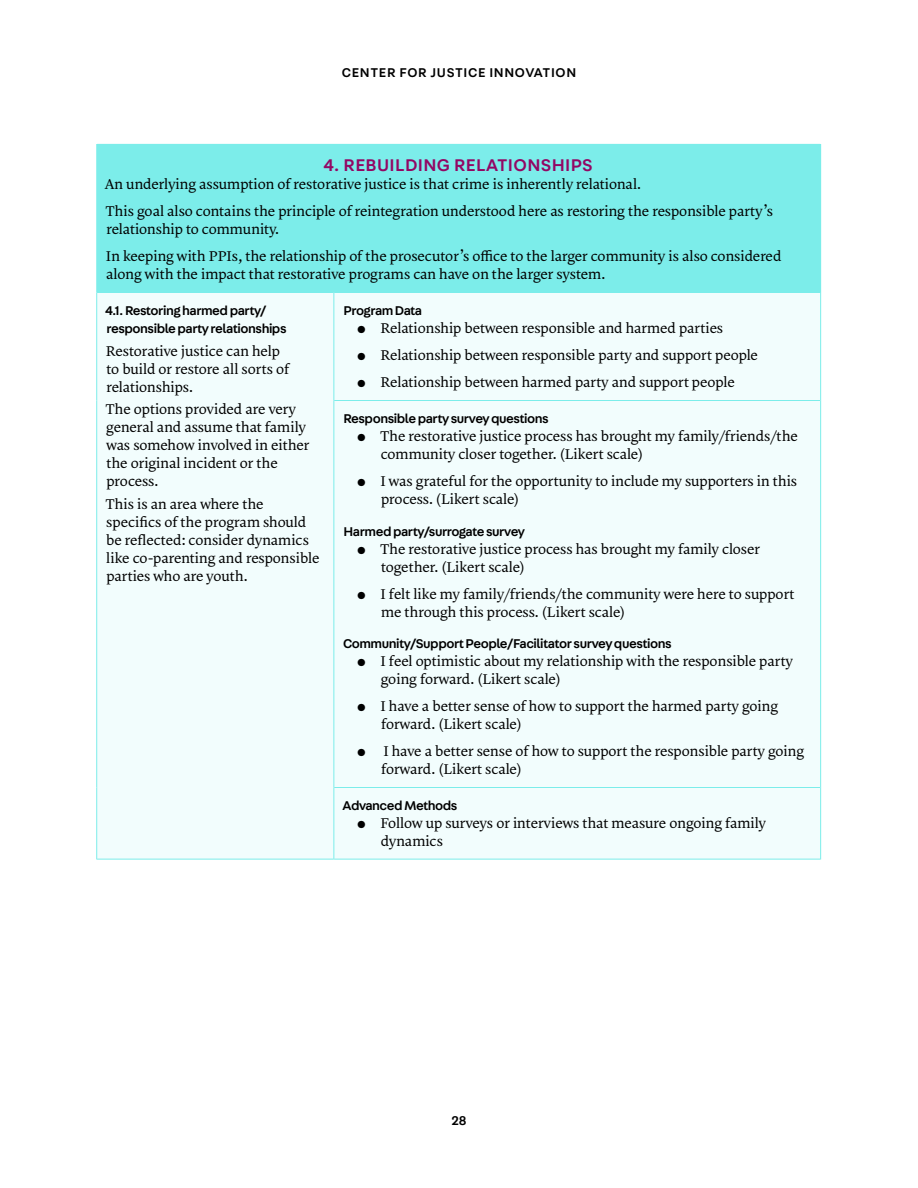
<style>
.page{position:relative;width:918px;height:1188px;background:#fff}
.page>*{position:absolute;margin:0;border:0;box-sizing:border-box;transform-origin:0 0}
.t1{font:500 18px "Fabriga";letter-spacing:.02em;color:#930764}
.t2{font:15px/18px "Lygia";letter-spacing:-.01em;color:#000}
.t3{font:500 13.5px/18px "Fabriga";letter-spacing:-.035em;color:#000}
.t4{font:500 13.5px "Fabriga";letter-spacing:.05em;color:#000}
.s1{font-family:"Fabriga"}
</style>
<div class="page">
<div style="left:97px;top:144px;width:724px;height:148px;background:#7cedea"></div>
<div style="left:97px;top:293px;width:723px;height:566px;background:#f2fdfd"></div>
<hr style="left:96px;top:144px;width:1px;height:148px;background:#7cedea">
<hr style="left:97px;top:292px;width:236px;height:1px;background:#7cedea">
<hr style="left:96px;top:292px;width:1px;height:108px;background:#7cedea">
<hr style="left:96px;top:400px;width:1px;height:388px;background:#7cedea">
<hr style="left:96px;top:788px;width:1px;height:72px;background:#7cedea">
<hr style="left:97px;top:859px;width:236px;height:1px;background:#7cedea">
<hr style="left:334px;top:292px;width:486px;height:1px;background:#7cedea">
<hr style="left:333px;top:292px;width:1px;height:108px;background:#7cedea">
<hr style="left:820px;top:292px;width:1px;height:108px;background:#7cedea">
<hr style="left:334px;top:400px;width:486px;height:1px;background:#7cedea">
<hr style="left:333px;top:400px;width:1px;height:388px;background:#7cedea">
<hr style="left:820px;top:400px;width:1px;height:388px;background:#7cedea">
<hr style="left:334px;top:787px;width:486px;height:1px;background:#7cedea">
<hr style="left:333px;top:788px;width:1px;height:72px;background:#7cedea">
<hr style="left:820px;top:788px;width:1px;height:72px;background:#7cedea">
<hr style="left:334px;top:859px;width:486px;height:1px;background:#7cedea">
<p class="t4" style="left:342px;top:63px;width:236px">CENTER FOR JUSTICE INNOVATION</p>
<p class="t1" style="left:324px;top:153px;width:271px">4. REBUILDING RELATIONSHIPS</p>
<p class="t2" style="left:105px;top:169px;width:670px;line-height:27px">An underlying assumption of restorative justice is that crime is inherently relational.<br>This goal also contains the principle of reintegration understood here as restoring the responsible party’s</p>
<p class="t2" style="left:106px;top:214px;width:677px;line-height:27px">relationship to community.<br>In keeping with PPIs, the relationship of the prosecutor’s office to the larger community is also considered</p>
<p class="t2" style="left:106px;top:263px;width:501px">along with the impact that restorative programs can have on the larger system.</p>
<p class="t3" style="left:105px;top:301px;width:183px">4.1. Restoring harmed party/ responsible party relationships</p>
<p class="t2" style="left:106px;top:340px;width:185px">Restorative justice can help to build or restore all sorts of relationships.</p>
<p class="t2" style="left:106px;top:398px;width:205px">The options provided are very general and assume that family was somehow involved in either the original incident or the process.</p>
<p class="t2" style="left:106px;top:493px;width:216px">This is an area where the specifics of the program should be reflected: consider dynamics like co-parenting and responsible parties who are youth.</p>
<p class="t3" style="left:344px;top:301px;width:80px">Program Data</p>
<p class="t2" style="left:354px;top:317px;width:371px"><span class="s1">•</span> Relationship between responsible and harmed parties</p>
<p class="t2" style="left:354px;top:344px;width:406px"><span class="s1">•</span> Relationship between responsible party and support people</p>
<p class="t2" style="left:354px;top:371px;width:382px"><span class="s1">•</span> Relationship between harmed party and support people</p>
<p class="t3" style="left:344px;top:409px;width:207px">Responsible party survey questions</p>
<p class="t2" style="left:381px;top:425px;width:419px;text-indent:-27px"><span class="s1">•</span> The restorative justice process has brought my family/friends/the community closer together. (Likert scale)</p>
<p class="t2" style="left:381px;top:470px;width:418px;text-indent:-27px"><span class="s1">•</span> I was grateful for the opportunity to include my supporters in this process. (Likert scale)</p>
<p class="t3" style="left:344px;top:521px;width:183px">Harmed party/surrogate survey</p>
<p class="t2" style="left:381px;top:538px;width:380px;text-indent:-27px"><span class="s1">•</span> The restorative justice process has brought my family closer together. (Likert scale)</p>
<p class="t2" style="left:381px;top:583px;width:415px;text-indent:-27px"><span class="s1">•</span> I felt like my family/friends/the community were here to support me through this process. (Likert scale)</p>
<p class="t3" style="left:343px;top:634px;width:330px">Community/Support People/Facilitator survey questions</p>
<p class="t2" style="left:381px;top:650px;width:414px;text-indent:-27px"><span class="s1">•</span> I feel optimistic about my relationship with the responsible party going forward. (Likert scale)</p>
<p class="t2" style="left:381px;top:695px;width:399px;text-indent:-27px"><span class="s1">•</span> I have a better sense of how to support the harmed party going forward. (Likert scale)</p>
<p class="t2" style="left:381px;top:740px;width:425px;text-indent:-27px"><span class="s1">•</span> I have a better sense of how to support the responsible party going forward. (Likert scale)</p>
<p class="t3" style="left:343px;top:796px;width:116px">Advanced Methods</p>
<p class="t2" style="left:381px;top:812px;width:387px;text-indent:-27px"><span class="s1">•</span> Follow up surveys or interviews that measure ongoing family dynamics</p>
<p class="t3" style="left:452px;top:1111px;width:16px">28</p>
</div>
